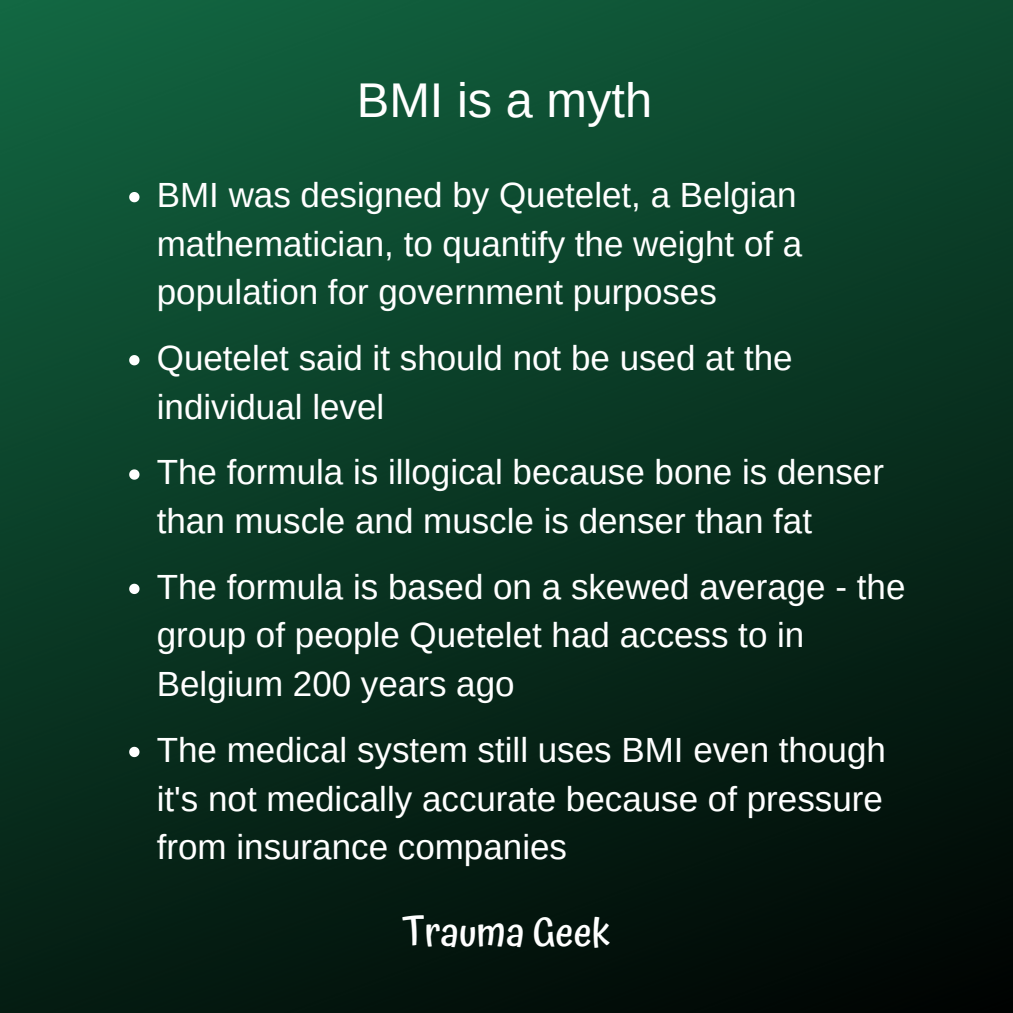
<style>
.page{position:relative;width:1013px;height:1013px;background:#fff}
.page>*{position:absolute;margin:0;border:0;box-sizing:border-box;transform-origin:0 0}
.t1{font:48.75px "Arimo";color:#fff}
.t2{font:500 39.38px "Atma";color:#fff}
.t3{font:35px/48.8px "Arimo";color:#fff}
</style>
<div class="page">
<img style="left:0;top:0;width:1012px;height:1012px">
<svg style="left:129px;top:192px;width:10px;height:10px"></svg>
<svg style="left:129px;top:355px;width:10px;height:10px"></svg>
<svg style="left:129px;top:469px;width:10px;height:10px"></svg>
<svg style="left:129px;top:583px;width:10px;height:11px"></svg>
<svg style="left:129px;top:746px;width:10px;height:11px"></svg>
<h1 class="t1" style="left:357px;top:73px;width:297px">BMI is a myth</h1>
<p class="t3" style="left:157px;top:170px;width:647px">BMI was designed by Quetelet, a Belgian mathematician, to quantify the weight of a population for government purposes</p>
<p class="t3" style="left:157px;top:333px;width:637px">Quetelet said it should not be used at the individual level</p>
<p class="t3" style="left:157px;top:448px;width:728px">The formula is illogical because bone is denser than muscle and muscle is denser than fat</p>
<p class="t3" style="left:157px;top:562px;width:750px">The formula is based on a skewed average - the group of people Quetelet had access to in<br>Belgium 200 years ago</p>
<p class="t3" style="left:157px;top:725px;width:730px;text-align:justify">The medical system still uses BMI even though it's not medically accurate because of pressure from insurance companies</p>
<p class="t2" style="left:402px;top:909px;width:210px">Trauma Geek</p>
</div>
